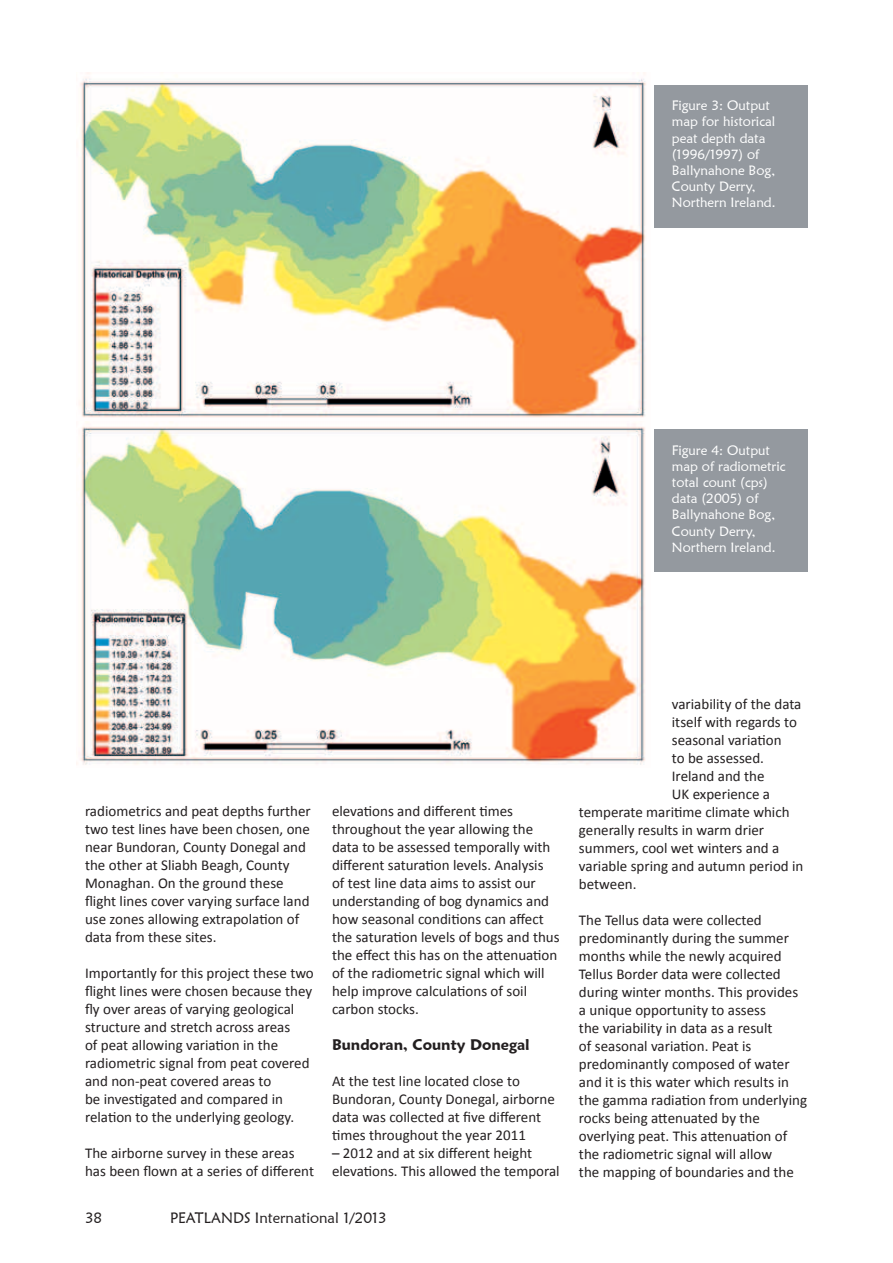
<style>
.page{position:relative;width:893px;height:1263px;background:#fff}
.page>*{position:absolute;margin:0;border:0;box-sizing:border-box;transform-origin:0 0}
.t1{font:15px/18px "Calibri";color:#231f20}
.t2{font:15px "Maiandra GD";color:#231f20}
.t3{font:600 15px "Maiandra GD";color:#231f20}
.t4{font:13.5px/16.2px "Maiandra GD";color:#fff}
</style>
<div class="page">
<img style="left:77px;top:72px;width:569px;height:693px">
<div style="left:655px;top:85px;width:153px;height:142px;background:#94999f"></div>
<div style="left:655px;top:429px;width:153px;height:143px;background:#94999f"></div>
<p class="t4" style="left:672px;top:97px;width:105px">Figure 3: Output map for historical peat depth data (1996/1997) of<br>Ballynahone Bog,<br>County Derry,<br>Northern Ireland.</p>
<p class="t4" style="left:672px;top:442px;width:115px">Figure 4: Output map of radiometric total count (cps) data (2005) of<br>Ballynahone Bog,<br>County Derry,<br>Northern Ireland.</p>
<p class="t1" style="left:85px;top:801px;width:227px">radiometrics and peat depths further two test lines have been chosen, one near Bundoran, County Donegal and the other at Sliabh Beagh, County Monaghan. On the ground these flight lines cover varying surface land use zones allowing extrapolation of data from these sites.</p>
<p class="t1" style="left:85px;top:963px;width:230px">Importantly for this project these two flight lines were chosen because they fly over areas of varying geological structure and stretch across areas<br>of peat allowing variation in the radiometric signal from peat covered and non-peat covered areas to<br>be investigated and compared in relation to the underlying geology.</p>
<p class="t1" style="left:85px;top:1143px;width:230px">The airborne survey in these areas has been flown at a series of different</p>
<p class="t1" style="left:332px;top:801px;width:229px">elevations and different times throughout the year allowing the data to be assessed temporally with different saturation levels. Analysis of test line data aims to assist our understanding of bog dynamics and how seasonal conditions can affect the saturation levels of bogs and thus the effect this has on the attenuation of the radiometric signal which will help improve calculations of soil carbon stocks.</p>
<p class="t3" style="left:332px;top:1035px;width:199px">Bundoran, County Donegal</p>
<p class="t1" style="left:332px;top:1071px;width:224px">At the test line located close to Bundoran, County Donegal, airborne data was collected at five different times throughout the year 2011</p>
<p class="t1" style="left:332px;top:1143px;width:229px">– 2012 and at six different height elevations. This allowed the temporal</p>
<p class="t2" style="left:85px;top:1209px;width:19px">38</p>
<p class="t2" style="left:170px;top:1209px;width:218px">PEATLANDS International 1/2013</p>
<p class="t1" style="left:672px;top:694px;width:131px">variability of the data</p>
<p class="t1" style="left:672px;top:712px;width:127px">itself with regards to</p>
<p class="t1" style="left:672px;top:730px;width:111px">seasonal variation</p>
<p class="t1" style="left:672px;top:748px;width:94px">to be assessed.</p>
<p class="t1" style="left:672px;top:766px;width:94px">Ireland and the</p>
<p class="t1" style="left:672px;top:784px;width:100px">UK experience a</p>
<p class="t1" style="left:579px;top:802px;width:212px">temperate maritime climate which</p>
<p class="t1" style="left:579px;top:820px;width:187px">generally results in warm drier</p>
<p class="t1" style="left:579px;top:838px;width:202px">summers, cool wet winters and a</p>
<p class="t1" style="left:579px;top:856px;width:226px">variable spring and autumn period in</p>
<p class="t1" style="left:579px;top:874px;width:59px">between.</p>
<p class="t1" style="left:579px;top:910px;width:230px">The Tellus data were collected predominantly during the summer months while the newly acquired Tellus Border data were collected during winter months. This provides a unique opportunity to assess<br>the variability in data as a result<br>of seasonal variation. Peat is predominantly composed of water and it is this water which results in the gamma radiation from underlying rocks being attenuated by the overlying peat. This attenuation of the radiometric signal will allow<br>the mapping of boundaries and the</p>
</div>
